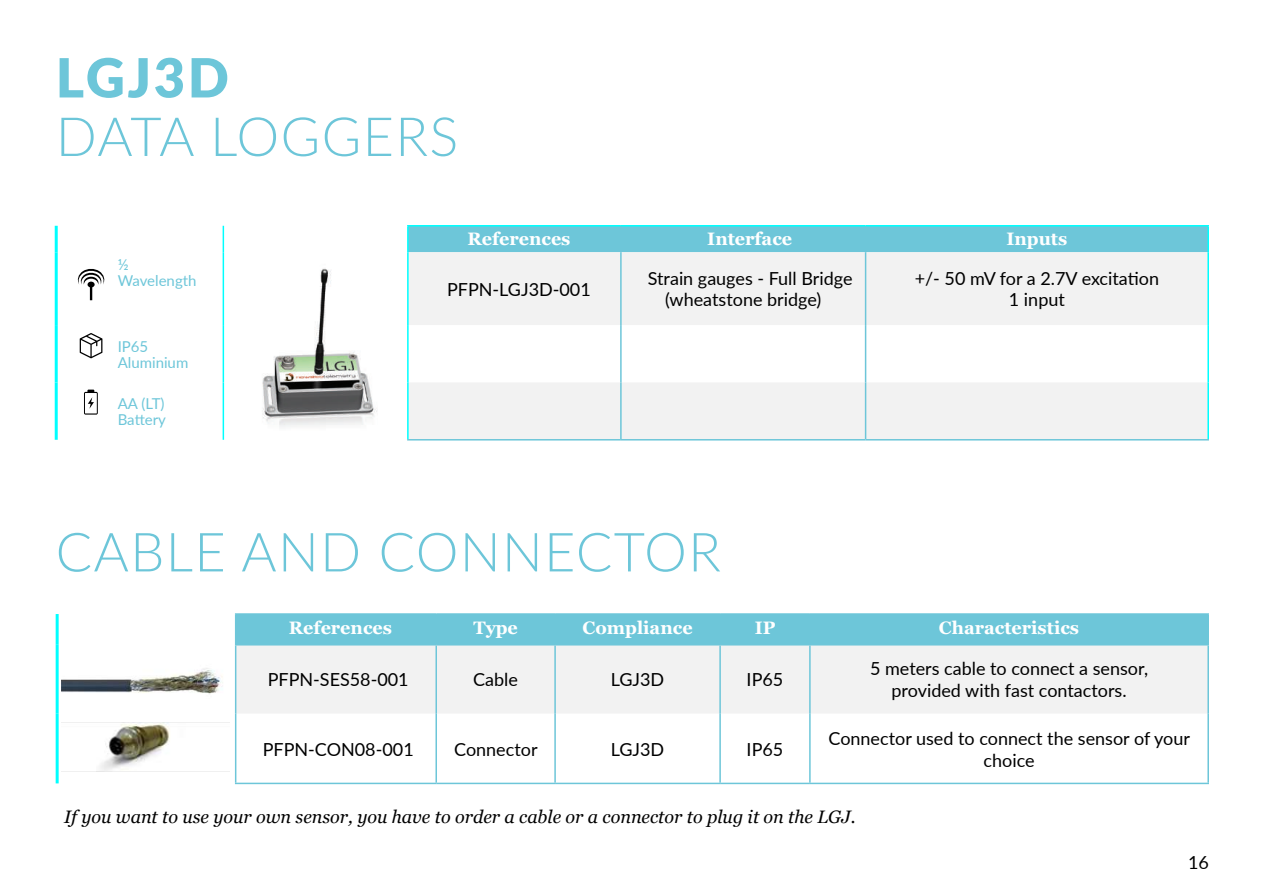
<style>
.page{position:relative;width:1263px;height:893px;background:#fff}
.page>*{position:absolute;margin:0;border:0;box-sizing:border-box;transform-origin:0 0}
.t1{font:300 54px "Lato";letter-spacing:.025em;color:#6dc6d9}
.t2{font:900 54px "Lato";letter-spacing:.05em;color:#6dc6d9}
.t3{font:18px/21.6px "Lato";color:#000;text-align:center}
.t4{font:italic 18px "Georgia";color:#000}
.t5{font:700 18px "Georgia";color:#fff}
.t6{font:15px/16.5px "Lato";color:#6dc6d9}
</style>
<div class="page">
<div style="left:409px;top:252px;width:798px;height:73px;background:#f2f2f2"></div>
<div style="left:409px;top:382px;width:798px;height:58px;background:#f2f2f2"></div>
<hr style="left:407px;top:225px;width:214px;height:1px;background:#0ff">
<hr style="left:407px;top:227px;width:2px;height:25px;background:#0ff">
<hr style="left:621px;top:225px;width:244px;height:1px;background:#0ff">
<hr style="left:866px;top:225px;width:343px;height:1px;background:#0ff">
<hr style="left:1207px;top:227px;width:2px;height:25px;background:#0ff">
<hr style="left:407px;top:252px;width:2px;height:73px;background:#0ff">
<hr style="left:1207px;top:252px;width:2px;height:73px;background:#0ff">
<hr style="left:407px;top:325px;width:2px;height:57px;background:#0ff">
<hr style="left:1207px;top:325px;width:2px;height:57px;background:#0ff">
<hr style="left:407px;top:382px;width:2px;height:57px;background:#0ff">
<hr style="left:1207px;top:382px;width:2px;height:57px;background:#0ff">
<svg style="left:223px;top:226px;width:1px;height:26px"></svg>
<hr style="left:223px;top:252px;width:1px;height:73px;background:#0ff">
<hr style="left:223px;top:325px;width:1px;height:57px;background:#0ff">
<hr style="left:223px;top:382px;width:1px;height:58px;background:#0ff">
<hr style="left:55px;top:226px;width:3px;height:26px;background:#0ff">
<hr style="left:55px;top:252px;width:3px;height:73px;background:#0ff">
<hr style="left:55px;top:325px;width:3px;height:57px;background:#0ff">
<hr style="left:55px;top:382px;width:3px;height:58px;background:#0ff">
<div style="left:408px;top:226px;width:800px;height:26px;background:#6dc6d9"></div>
<hr style="left:620px;top:252px;width:2px;height:73px;background:#6dc6d9">
<hr style="left:865px;top:252px;width:1px;height:73px;background:#6dc6d9">
<hr style="left:620px;top:325px;width:2px;height:57px;background:#6dc6d9">
<hr style="left:865px;top:325px;width:1px;height:57px;background:#6dc6d9">
<hr style="left:620px;top:382px;width:2px;height:57px;background:#6dc6d9">
<hr style="left:865px;top:382px;width:1px;height:57px;background:#6dc6d9">
<hr style="left:407px;top:439px;width:214px;height:1px;background:#6dc6d9">
<hr style="left:621px;top:439px;width:244px;height:1px;background:#6dc6d9">
<hr style="left:866px;top:439px;width:343px;height:1px;background:#6dc6d9">
<div style="left:236px;top:645px;width:971px;height:69px;background:#f2f2f2"></div>
<svg style="left:236px;top:714px;width:971px;height:69px"></svg>
<hr style="left:56px;top:614px;width:3px;height:31px;background:#0ff">
<hr style="left:56px;top:645px;width:3px;height:69px;background:#0ff">
<hr style="left:56px;top:714px;width:3px;height:69px;background:#0ff">
<hr style="left:810px;top:644px;width:399px;height:1px;background:#6dc6d9">
<hr style="left:235px;top:613px;width:201px;height:2px;background:#6dc6d9">
<div style="left:235px;top:614px;width:972px;height:31px;background:#6dc6d9"></div>
<hr style="left:436px;top:613px;width:119px;height:2px;background:#6dc6d9">
<hr style="left:435px;top:615px;width:2px;height:29px;background:#6dc6d9">
<hr style="left:555px;top:613px;width:165px;height:2px;background:#6dc6d9">
<hr style="left:554px;top:615px;width:2px;height:29px;background:#6dc6d9">
<hr style="left:720px;top:613px;width:90px;height:2px;background:#6dc6d9">
<hr style="left:719px;top:615px;width:2px;height:29px;background:#6dc6d9">
<hr style="left:810px;top:613px;width:399px;height:2px;background:#6dc6d9">
<hr style="left:809px;top:615px;width:2px;height:29px;background:#6dc6d9">
<hr style="left:1207px;top:615px;width:2px;height:29px;background:#6dc6d9">
<hr style="left:235px;top:645px;width:1px;height:69px;background:#6dc6d9">
<hr style="left:435px;top:645px;width:2px;height:69px;background:#6dc6d9">
<hr style="left:554px;top:645px;width:2px;height:69px;background:#6dc6d9">
<hr style="left:719px;top:645px;width:2px;height:69px;background:#6dc6d9">
<hr style="left:809px;top:645px;width:2px;height:69px;background:#6dc6d9">
<hr style="left:1207px;top:645px;width:2px;height:69px;background:#6dc6d9">
<hr style="left:235px;top:714px;width:1px;height:69px;background:#6dc6d9">
<hr style="left:435px;top:714px;width:2px;height:69px;background:#6dc6d9">
<hr style="left:554px;top:714px;width:2px;height:69px;background:#6dc6d9">
<hr style="left:719px;top:714px;width:2px;height:69px;background:#6dc6d9">
<hr style="left:809px;top:714px;width:2px;height:69px;background:#6dc6d9">
<hr style="left:1207px;top:714px;width:2px;height:69px;background:#6dc6d9">
<hr style="left:235px;top:783px;width:201px;height:1px;background:#6dc6d9">
<hr style="left:436px;top:783px;width:119px;height:1px;background:#6dc6d9">
<hr style="left:555px;top:783px;width:165px;height:1px;background:#6dc6d9">
<hr style="left:720px;top:783px;width:90px;height:1px;background:#6dc6d9">
<hr style="left:810px;top:783px;width:399px;height:1px;background:#6dc6d9">
<img style="left:61px;top:722px;width:168px;height:50px">
<img style="left:262px;top:268px;width:115px;height:159px">
<img style="left:61px;top:668px;width:162px;height:26px">
<svg style="left:78px;top:269px;width:26px;height:31px"></svg>
<svg style="left:80px;top:333px;width:22px;height:25px"></svg>
<svg style="left:84px;top:390px;width:14px;height:25px"></svg>
<h1 class="t2" style="left:56px;top:37px;width:175px">LGJ3D</h1>
<h1 class="t1" style="left:56px;top:99px;width:404px">DATA LOGGERS</h1>
<p class="t5" style="left:467px;top:228px;width:105px">References</p>
<p class="t5" style="left:707px;top:228px;width:86px">Interface</p>
<p class="t5" style="left:1006px;top:228px;width:62px">Inputs</p>
<p class="t6" style="left:118px;top:255px;width:80px">½<br>Wavelength</p>
<p class="t6" style="left:118px;top:337px;width:72px">IP65<br>Aluminium</p>
<p class="t6" style="left:118px;top:395px;width:50px">AA (LT)<br>Battery</p>
<p class="t3" style="left:447px;top:277px;width:145px">PFPN-LGJ3D-001</p>
<p class="t3" style="left:665px;top:267px;width:189px;text-align:left;text-indent:-17px">Strain gauges - Full Bridge (wheatstone bridge)</p>
<p class="t3" style="left:915px;top:267px;width:246px;line-height:21px">+/- 50 mV for a 2.7V excitation<br>1 input</p>
<h1 class="t1" style="left:56px;top:514px;width:667px">CABLE AND CONNECTOR</h1>
<p class="t5" style="left:289px;top:616px;width:105px">References</p>
<p class="t5" style="left:473px;top:616px;width:46px">Type</p>
<p class="t5" style="left:583px;top:616px;width:112px">Compliance</p>
<p class="t5" style="left:755px;top:616px;width:22px">IP</p>
<p class="t5" style="left:939px;top:616px;width:142px">Characteristics</p>
<p class="t3" style="left:268px;top:668px;width:142px">PFPN-SES58-001</p>
<p class="t3" style="left:473px;top:668px;width:46px">Cable</p>
<p class="t3" style="left:611px;top:668px;width:55px">LGJ3D</p>
<p class="t3" style="left:747px;top:668px;width:38px">IP65</p>
<p class="t3" style="left:870px;top:657px;width:279px">5 meters cable to connect a sensor, provided with fast contactors.</p>
<p class="t3" style="left:263px;top:738px;width:153px">PFPN-CON08-001</p>
<p class="t3" style="left:454px;top:738px;width:85px">Connector</p>
<p class="t3" style="left:611px;top:738px;width:55px">LGJ3D</p>
<p class="t3" style="left:747px;top:738px;width:38px">IP65</p>
<p class="t3" style="left:828px;top:727px;width:363px">Connector used to connect the sensor of your choice</p>
<p class="t4" style="left:64px;top:806px;width:793px">If you want to use your own sensor, you have to order a cable or a connector to plug it on the LGJ.</p>
<p class="t3" style="left:1188px;top:851px;width:22px">16</p>
</div>
